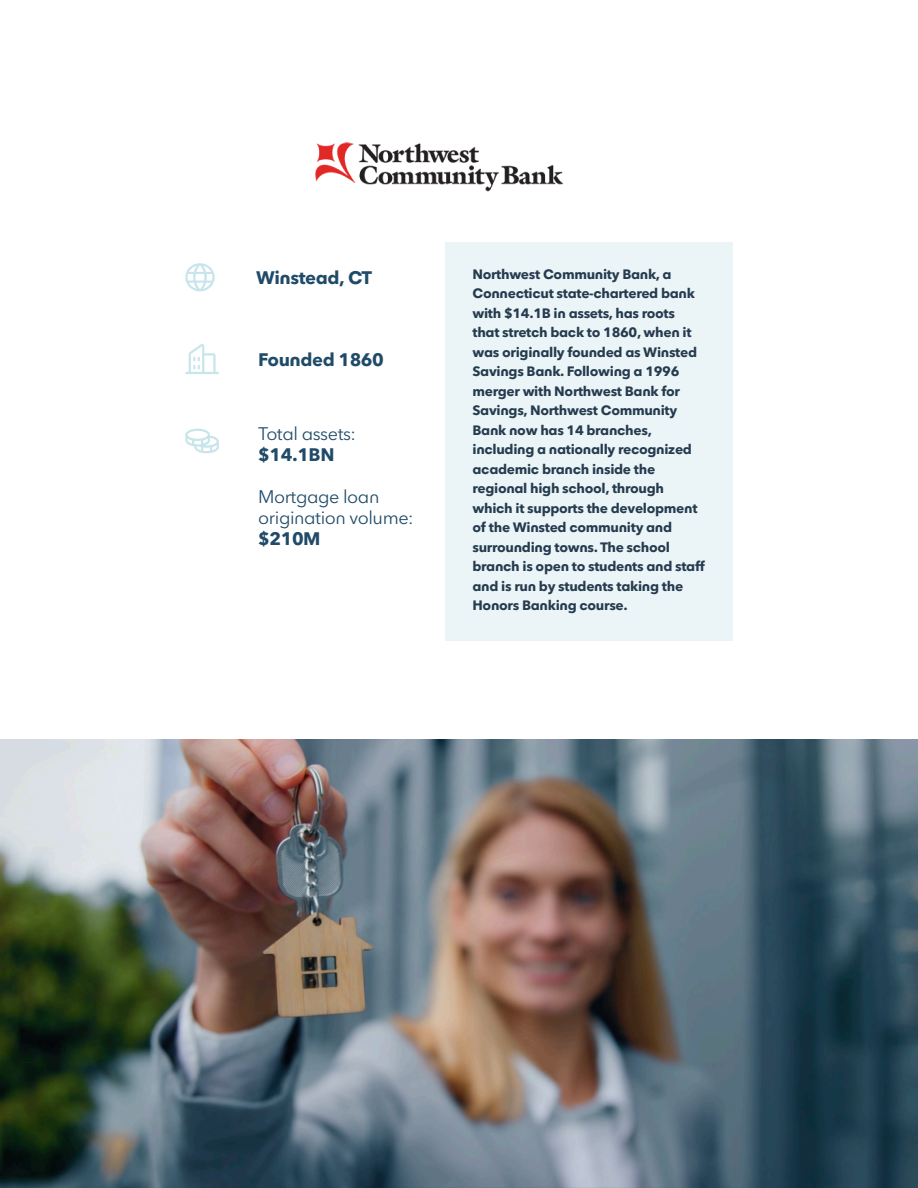
<style>
.page{position:relative;width:918px;height:1188px;background:#fff}
.page>*{position:absolute;margin:0;border:0;box-sizing:border-box;transform-origin:0 0}
.Body_Text_white_one_column{font:18px/21px "n Cino+Avenir";letter-spacing:-.025em;color:#204b68}
.Body_Text_white_one_column-2{font:700 18px "n Cino+Avenir";letter-spacing:-.025em;color:#204b68}
.Tick_Bullets{font:700 13.5px/19.5px "n Cino+Avenir";letter-spacing:-.025em;color:#253b4e}
.s1{font-weight:700}
</style>
<div class="page">
<img style="left:0;top:740px;width:918px;height:448px">
<svg style="left:185px;top:429px;width:34px;height:24px"></svg>
<svg style="left:185px;top:344px;width:34px;height:30px"></svg>
<svg style="left:185px;top:263px;width:30px;height:29px"></svg>
<img style="left:315px;top:143px;width:248px;height:49px">
<div style="left:446px;top:242px;width:287px;height:399px;background:#ebf4f7"></div>
<p class="Body_Text_white_one_column-2" style="left:256px;top:267px;width:118px">Winstead, CT</p>
<p class="Tick_Bullets" style="left:472px;top:265px;width:234px">Northwest Community Bank, a<br>Connecticut state-chartered bank with $14.1B in assets, has roots that stretch back to 1860, when it was originally founded as Winsted<br>Savings Bank. Following a 1996 merger with Northwest Bank for<br>Savings, Northwest Community<br>Bank now has 14 branches, including a nationally recognized academic branch inside the regional high school, through which it supports the development of the Winsted community and surrounding towns. The school branch is open to students and staff and is run by students taking the<br>Honors Banking course.</p>
<p class="Body_Text_white_one_column-2" style="left:258px;top:349px;width:127px">Founded 1860</p>
<p class="Body_Text_white_one_column" style="left:258px;top:424px;width:99px">Total assets: <span class="s1">$14.1BN</span></p>
<p class="Body_Text_white_one_column" style="left:258px;top:487px;width:157px">Mortgage loan origination volume: <span class="s1">$210M</span></p>
</div>
